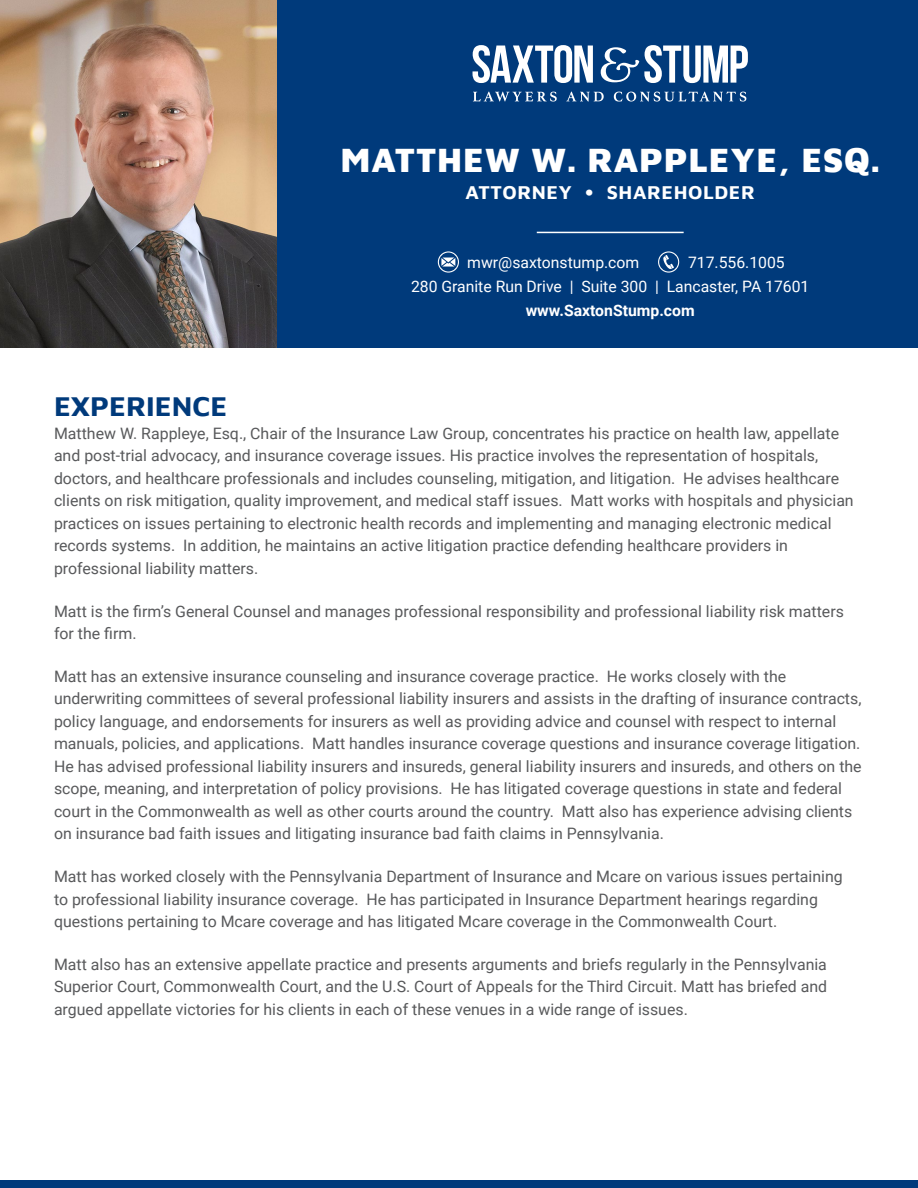
<style>
.page{position:relative;width:918px;height:1188px;background:#fff}
.page>*{position:absolute;margin:0;border:0;box-sizing:border-box;transform-origin:0 0}
.t1{font:900 34.5px "Maven Pro";letter-spacing:.025em;color:#fff}
.t2{font:700 28.5px "Maven Pro";color:#003a7b}
.t3{font:700 19.5px "Maven Pro";letter-spacing:.03em;color:#fff}
.t4{font:15.75px/22.5px "Roboto";color:#58595b}
.t5{font:15.75px "Roboto";color:#fff}
.t6{font:700 15.75px "Roboto";color:#fff}
</style>
<div class="page">
<div style="left:0;top:1180px;width:918px;height:8px;background:#003a7b"></div>
<div style="left:0;top:0;width:918px;height:348px;background:#003a7b"></div>
<svg style="left:658px;top:251px;width:21px;height:22px"></svg>
<svg style="left:438px;top:251px;width:21px;height:22px"></svg>
<svg style="left:473px;top:45px;width:120px;height:38px"></svg>
<svg style="left:601px;top:45px;width:147px;height:38px"></svg>
<svg style="left:473px;top:92px;width:84px;height:10px"></svg>
<svg style="left:566px;top:92px;width:38px;height:10px"></svg>
<svg style="left:614px;top:92px;width:132px;height:10px"></svg>
<hr style="left:537px;top:232px;width:147px;height:1px;background:#fff">
<img style="left:0;top:0;width:277px;height:348px">
<h1 class="t1" style="left:341px;top:136px;width:541px">MATTHEW W. RAPPLEYE, ESQ.</h1>
<p class="t3" style="left:466px;top:179px;width:291px">ATTORNEY • SHAREHOLDER</p>
<p class="t5" style="left:467px;top:251px;width:174px">mwr@saxtonstump.com</p>
<p class="t5" style="left:688px;top:252px;width:98px">717.556.1005</p>
<p class="t5" style="left:411px;top:276px;width:400px">280 Granite Run Drive | Suite 300 | Lancaster, PA 17601</p>
<p class="t6" style="left:526px;top:300px;width:170px">www.SaxtonStump.com</p>
<h2 class="t2" style="left:54px;top:386px;width:175px">EXPERIENCE</h2>
<p class="t4" style="left:54px;top:421px;width:801px">Matthew W. Rappleye, Esq., Chair of the Insurance Law Group, concentrates his practice on health law, appellate and post-trial advocacy, and insurance coverage issues. His practice involves the representation of hospitals, doctors, and healthcare professionals and includes counseling, mitigation, and litigation. He advises healthcare clients on risk mitigation, quality improvement, and medical staff issues. Matt works with hospitals and physician practices on issues pertaining to electronic health records and implementing and managing electronic medical records systems. In addition, he maintains an active litigation practice defending healthcare providers in professional liability matters.</p>
<p class="t4" style="left:54px;top:599px;width:791px">Matt is the firm’s General Counsel and manages professional responsibility and professional liability risk matters for the firm.</p>
<p class="t4" style="left:54px;top:664px;width:809px">Matt has an extensive insurance counseling and insurance coverage practice. He works closely with the underwriting committees of several professional liability insurers and assists in the drafting of insurance contracts, policy language, and endorsements for insurers as well as providing advice and counsel with respect to internal manuals, policies, and applications. Matt handles insurance coverage questions and insurance coverage litigation.<br>He has advised professional liability insurers and insureds, general liability insurers and insureds, and others on the scope, meaning, and interpretation of policy provisions. He has litigated coverage questions in state and federal court in the Commonwealth as well as other courts around the country. Matt also has experience advising clients on insurance bad faith issues and litigating insurance bad faith claims in Pennsylvania.</p>
<p class="t4" style="left:54px;top:865px;width:790px">Matt has worked closely with the Pennsylvania Department of Insurance and Mcare on various issues pertaining to professional liability insurance coverage. He has participated in Insurance Department hearings regarding questions pertaining to Mcare coverage and has litigated Mcare coverage in the Commonwealth Court.</p>
<p class="t4" style="left:54px;top:952px;width:775px;text-align:justify">Matt also has an extensive appellate practice and presents arguments and briefs regularly in the Pennsylvania Superior Court, Commonwealth Court, and the U.S. Court of Appeals for the Third Circuit. Matt has briefed and argued appellate victories for his clients in each of these venues in a wide range of issues.</p>
</div>
